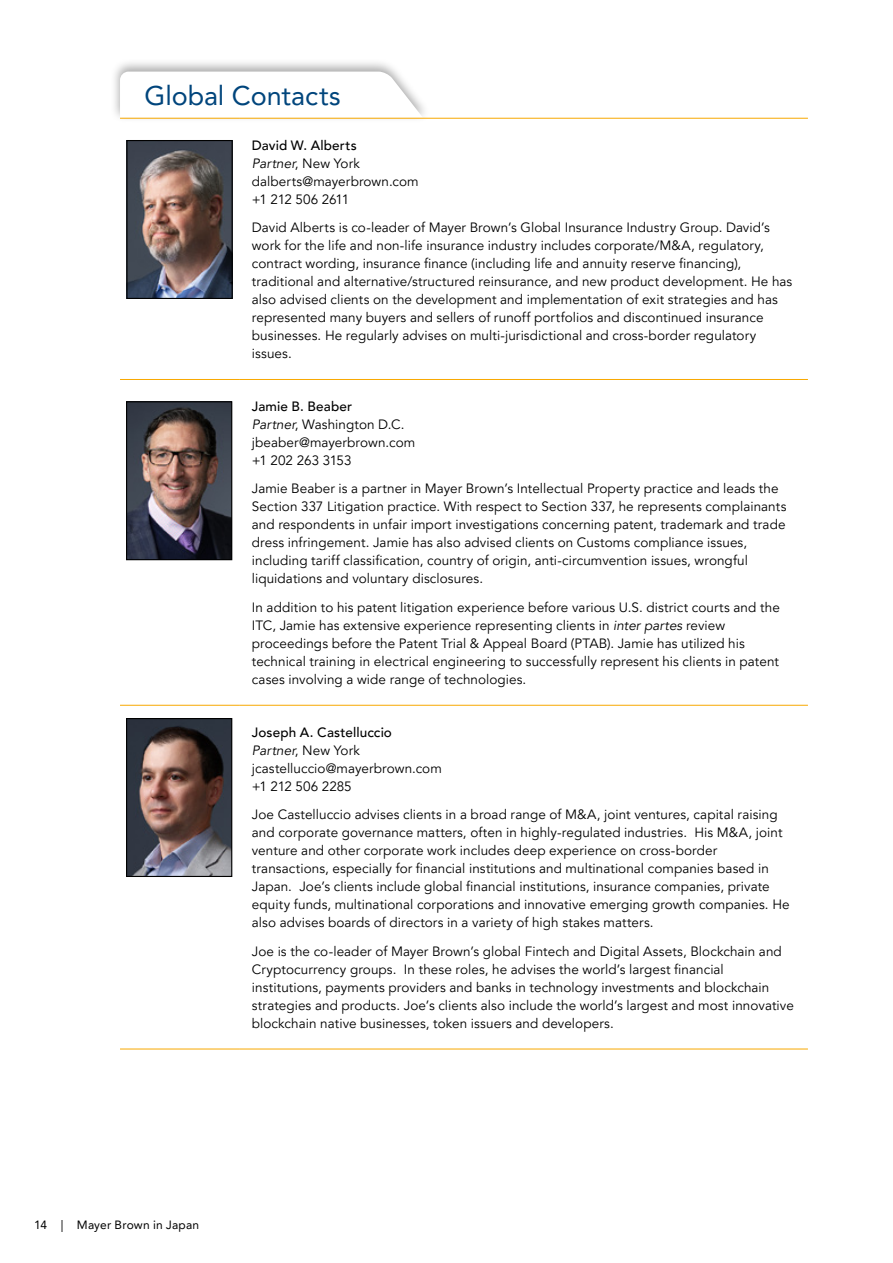
<style>
.page{position:relative;width:893px;height:1263px;background:#fff}
.page>*{position:absolute;margin:0;border:0;box-sizing:border-box;transform-origin:0 0}
.t1{font:27px "Avenir LT Pro";letter-spacing:-.005em;color:#00457c}
.t2{font:13.5px/18px "Avenir LT Pro";letter-spacing:.005em;color:#000}
.t3{font:12px "Avenir LT Pro";letter-spacing:.015em;color:#000}
.s1{font-weight:500}
.s2{font-style:italic}
</style>
<div class="page">
<div style="left:110px;top:57px;width:321px;height:66px;background:#000;opacity:.34"></div>
<svg style="left:120px;top:72px;width:303px;height:46px"></svg>
<hr style="left:120px;top:379px;width:119px;height:1px;background:#f8a800">
<hr style="left:239px;top:379px;width:569px;height:1px;background:#f8a800">
<hr style="left:120px;top:705px;width:119px;height:1px;background:#f8a800">
<hr style="left:239px;top:705px;width:569px;height:1px;background:#f8a800">
<hr style="left:120px;top:1049px;width:119px;height:1px;background:#f8a800">
<hr style="left:239px;top:1049px;width:569px;height:1px;background:#f8a800">
<hr style="left:120px;top:118px;width:119px;height:1px;background:#f8a800">
<hr style="left:239px;top:118px;width:569px;height:1px;background:#f8a800">
<img style="left:128px;top:142px;width:103px;height:155px">
<div style="left:126px;top:140px;width:107px;height:159px;border:1px solid #000"></div>
<img style="left:128px;top:403px;width:102px;height:155px">
<div style="left:126px;top:401px;width:106px;height:159px;border:1px solid #000"></div>
<img style="left:128px;top:720px;width:102px;height:155px">
<div style="left:126px;top:718px;width:106px;height:159px;border:1px solid #000"></div>
<h1 class="t1" style="left:145px;top:79px;width:198px">Global Contacts</h1>
<p class="t2" style="left:252px;top:136px;width:168px"><span class="s1">David W. Alberts<br></span><span class="s2">Partner</span>, New York dalberts@mayerbrown.com +1 212 506 2611</p>
<p class="t2" style="left:252px;top:219px;width:542px">David Alberts is co-leader of Mayer Brown’s Global Insurance Industry Group. David’s work for the life and non-life insurance industry includes corporate/M&amp;A, regulatory, contract wording, insurance finance (including life and annuity reserve financing), traditional and alternative/structured reinsurance, and new product development. He has also advised clients on the development and implementation of exit strategies and has represented many buyers and sellers of runoff portfolios and discontinued insurance businesses. He regularly advises on multi-jurisdictional and cross-border regulatory issues.</p>
<p class="t2" style="left:252px;top:398px;width:165px"><span class="s1">Jamie B. Beaber<br></span><span class="s2">Partner</span>, Washington D.C. jbeaber@mayerbrown.com +1 202 263 3153</p>
<p class="t2" style="left:252px;top:480px;width:536px">Jamie Beaber is a partner in Mayer Brown’s Intellectual Property practice and leads the Section 337 Litigation practice. With respect to Section 337, he represents complainants and respondents in unfair import investigations concerning patent, trademark and trade dress infringement. Jamie has also advised clients on Customs compliance issues, including tariff classification, country of origin, anti-circumvention issues, wrongful liquidations and voluntary disclosures.</p>
<p class="t2" style="left:252px;top:598px;width:529px">In addition to his patent litigation experience before various U.S. district courts and the ITC, Jamie has extensive experience representing clients in <span class="s2">inter partes</span> review proceedings before the Patent Trial &amp; Appeal Board (PTAB). Jamie has utilized his technical training in electrical engineering to successfully represent his clients in patent cases involving a wide range of technologies.</p>
<p class="t2" style="left:252px;top:723px;width:192px"><span class="s1">Joseph A. Castelluccio<br></span><span class="s2">Partner</span>, New York jcastelluccio@mayerbrown.com +1 212 506 2285</p>
<p class="t2" style="left:252px;top:806px;width:539px">Joe Castelluccio advises clients in a broad range of M&amp;A, joint ventures, capital raising and corporate governance matters, often in highly-regulated industries. His M&amp;A, joint venture and other corporate work includes deep experience on cross-border transactions, especially for financial institutions and multinational companies based in Japan. Joe’s clients include global financial institutions, insurance companies, private equity funds, multinational corporations and innovative emerging growth companies. He also advises boards of directors in a variety of high stakes matters.</p>
<p class="t2" style="left:252px;top:942px;width:544px">Joe is the co-leader of Mayer Brown’s global Fintech and Digital Assets, Blockchain and Cryptocurrency groups. In these roles, he advises the world’s largest financial institutions, payments providers and banks in technology investments and blockchain strategies and products. Joe’s clients also include the world’s largest and most innovative blockchain native businesses, token issuers and developers.</p>
<p class="t3" style="left:34px;top:1217px;width:167px">14 | Mayer Brown in Japan</p>
</div>
